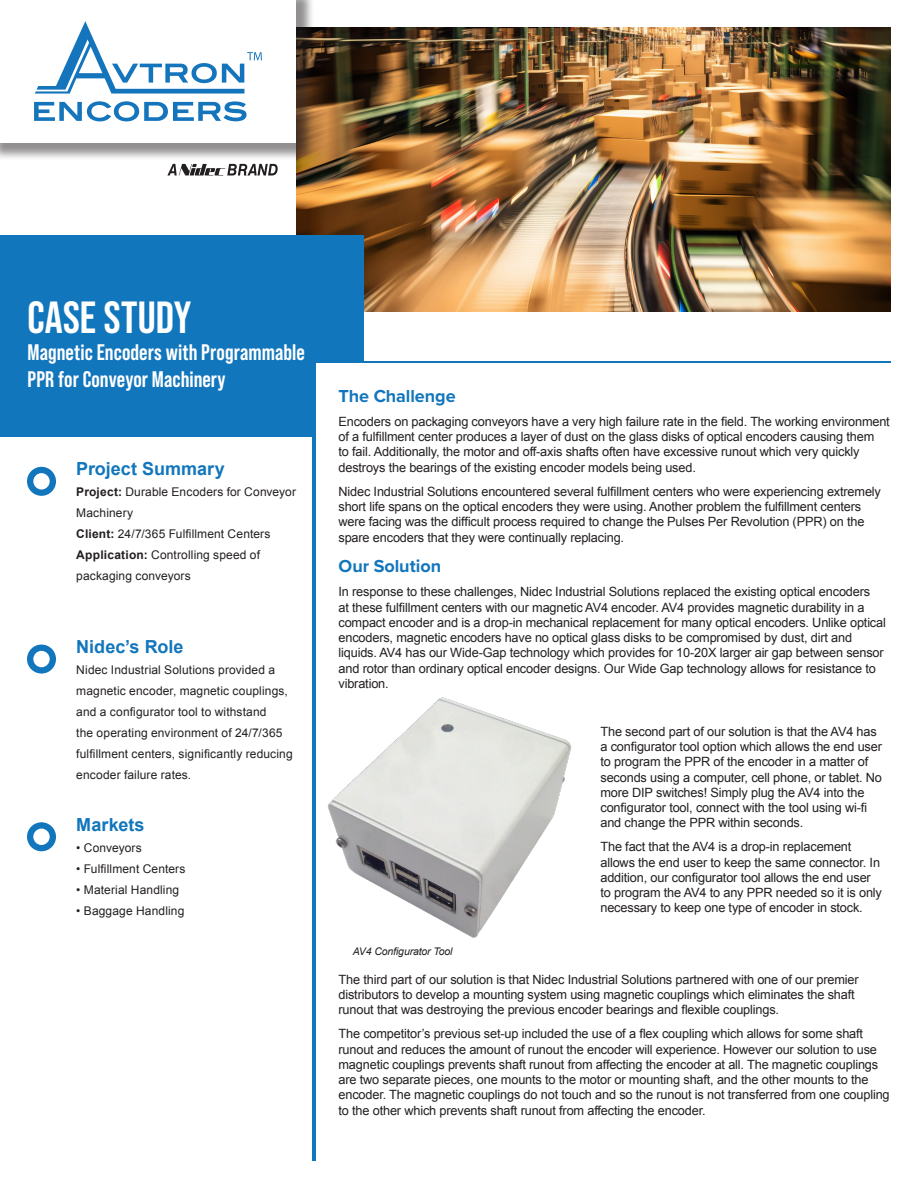
<style>
.page{position:relative;width:918px;height:1188px;background:#fff}
.page>*{position:absolute;margin:0;border:0;box-sizing:border-box;transform-origin:0 0}
.body_text{font:700 45px "Bebas Neue Pro";letter-spacing:.005em;color:#fff}
.body_text-2{font:700 22.5px/27px "Bebas Neue Pro";letter-spacing:.005em;color:#fff}
.info{font:700 18px "Arial";color:#1276bc}
.body_text-3{font:700 18px "Proxima Nova";letter-spacing:-.005em;color:#1276bc}
.body_text-4{font:12.75px/15.3px "Arial";letter-spacing:-.015em;color:#231f20}
.info-2{font:12px/21px "Arial";letter-spacing:.01em;color:#231f20}
.body_text-5{font:italic 10.5px "Arial";letter-spacing:-.015em;color:#231f20}
.s1{font-weight:700}
</style>
<div class="page">
<img style="left:296px;top:27px;width:595px;height:285px">
<div style="left:0;top:0;width:315px;height:161px;background:#231f20;opacity:.5"></div>
<div style="left:0;top:0;width:296px;height:143px;background:#fff"></div>
<svg style="left:34px;top:101px;width:213px;height:20px"></svg>
<svg style="left:35px;top:21px;width:227px;height:73px"></svg>
<svg style="left:364px;top:361px;width:527px;height:2px"></svg>
<div style="left:312px;top:366px;width:5px;height:795px;background:#1276bc"></div>
<div style="left:0;top:235px;width:364px;height:202px;background:#1276bc"></div>
<div style="left:316px;top:364px;width:602px;height:824px;background:#fff"></div>
<svg style="left:27px;top:467px;width:29px;height:29px"></svg>
<svg style="left:27px;top:645px;width:29px;height:29px"></svg>
<svg style="left:27px;top:822px;width:29px;height:29px"></svg>
<img style="left:327px;top:697px;width:245px;height:240px">
<svg style="left:167px;top:164px;width:111px;height:11px"></svg>
<p class="body_text" style="left:28px;top:291px;width:165px">CASE STUDY</p>
<p class="body_text-2" style="left:28px;top:338px;width:279px">Magnetic Encoders with Programmable<br>PPR for Conveyor Machinery</p>
<p class="info" style="left:76px;top:457px;width:150px">Project Summary</p>
<p class="info-2" style="left:76px;top:482px;width:221px"><span class="s1">Project:</span> Durable Encoders for Conveyor</p>
<p class="info-2" style="left:76px;top:503px;width:58px">Machinery</p>
<p class="info-2" style="left:76px;top:524px;width:196px"><span class="s1">Client:</span> 24/7/365 Fulfillment Centers</p>
<p class="info-2" style="left:76px;top:545px;width:185px"><span class="s1">Application:</span> Controlling speed of packaging conveyors</p>
<p class="info" style="left:76px;top:635px;width:109px">Nidec’s Role</p>
<p class="info-2" style="left:76px;top:659px;width:200px">Nidec Industrial Solutions provided a</p>
<p class="info-2" style="left:76px;top:680px;width:218px">magnetic encoder, magnetic couplings, and a configurator tool to withstand<br>the operating environment of 24/7/365 fulfillment centers, significantly reducing encoder failure rates.</p>
<p class="info" style="left:76px;top:813px;width:70px">Markets</p>
<p class="info-2" style="left:76px;top:837px;width:67px">• Conveyors</p>
<p class="info-2" style="left:76px;top:858px;width:111px">• Fulfillment Centers</p>
<p class="info-2" style="left:76px;top:879px;width:104px">• Material Handling</p>
<p class="info-2" style="left:76px;top:900px;width:110px">• Baggage Handling</p>
<p class="body_text-3" style="left:339px;top:383px;width:119px">The Challenge</p>
<p class="body_text-4" style="left:339px;top:414px;width:553px">Encoders on packaging conveyors have a very high failure rate in the field. The working environment of a fulfillment center produces a layer of dust on the glass disks of optical encoders causing them<br>to fail. Additionally, the motor and off-axis shafts often have excessive runout which very quickly destroys the bearings of the existing encoder models being used.</p>
<p class="body_text-4" style="left:339px;top:483px;width:544px">Nidec Industrial Solutions encountered several fulfillment centers who were experiencing extremely short life spans on the optical encoders they were using. Another problem the fulfillment centers were facing was the difficult process required to change the Pulses Per Revolution (PPR) on the spare encoders that they were continually replacing.</p>
<p class="body_text-3" style="left:339px;top:553px;width:104px">Our Solution</p>
<p class="body_text-4" style="left:339px;top:584px;width:549px">In response to these challenges, Nidec Industrial Solutions replaced the existing optical encoders<br>at these fulfillment centers with our magnetic AV4 encoder. AV4 provides magnetic durability in a compact encoder and is a drop-in mechanical replacement for many optical encoders. Unlike optical encoders, magnetic encoders have no optical glass disks to be compromised by dust, dirt and liquids. AV4 has our Wide-Gap technology which provides for 10-20X larger air gap between sensor and rotor than ordinary optical encoder designs. Our Wide Gap technology allows for resistance to vibration.</p>
<p class="body_text-4" style="left:600px;top:724px;width:283px">The second part of our solution is that the AV4 has a configurator tool option which allows the end user to program the PPR of the encoder in a matter of seconds using a computer, cell phone, or tablet. No more DIP switches! Simply plug the AV4 into the configurator tool, connect with the tool using wi-fi and change the PPR within seconds.</p>
<p class="body_text-4" style="left:600px;top:839px;width:283px">The fact that the AV4 is a drop-in replacement allows the end user to keep the same connector. In addition, our configurator tool allows the end user to program the AV4 to any PPR needed so it is only necessary to keep one type of encoder in stock.</p>
<p class="body_text-5" style="left:353px;top:944px;width:101px">AV4 Configurator Tool</p>
<p class="body_text-4" style="left:339px;top:972px;width:522px">The third part of our solution is that Nidec Industrial Solutions partnered with one of our premier distributors to develop a mounting system using magnetic couplings which eliminates the shaft runout that was destroying the previous encoder bearings and flexible couplings.</p>
<p class="body_text-4" style="left:339px;top:1026px;width:553px">The competitor’s previous set-up included the use of a flex coupling which allows for some shaft runout and reduces the amount of runout the encoder will experience. However our solution to use magnetic couplings prevents shaft runout from affecting the encoder at all. The magnetic couplings are two separate pieces, one mounts to the motor or mounting shaft, and the other mounts to the encoder. The magnetic couplings do not touch and so the runout is not transferred from one coupling to the other which prevents shaft runout from affecting the encoder.</p>
</div>
